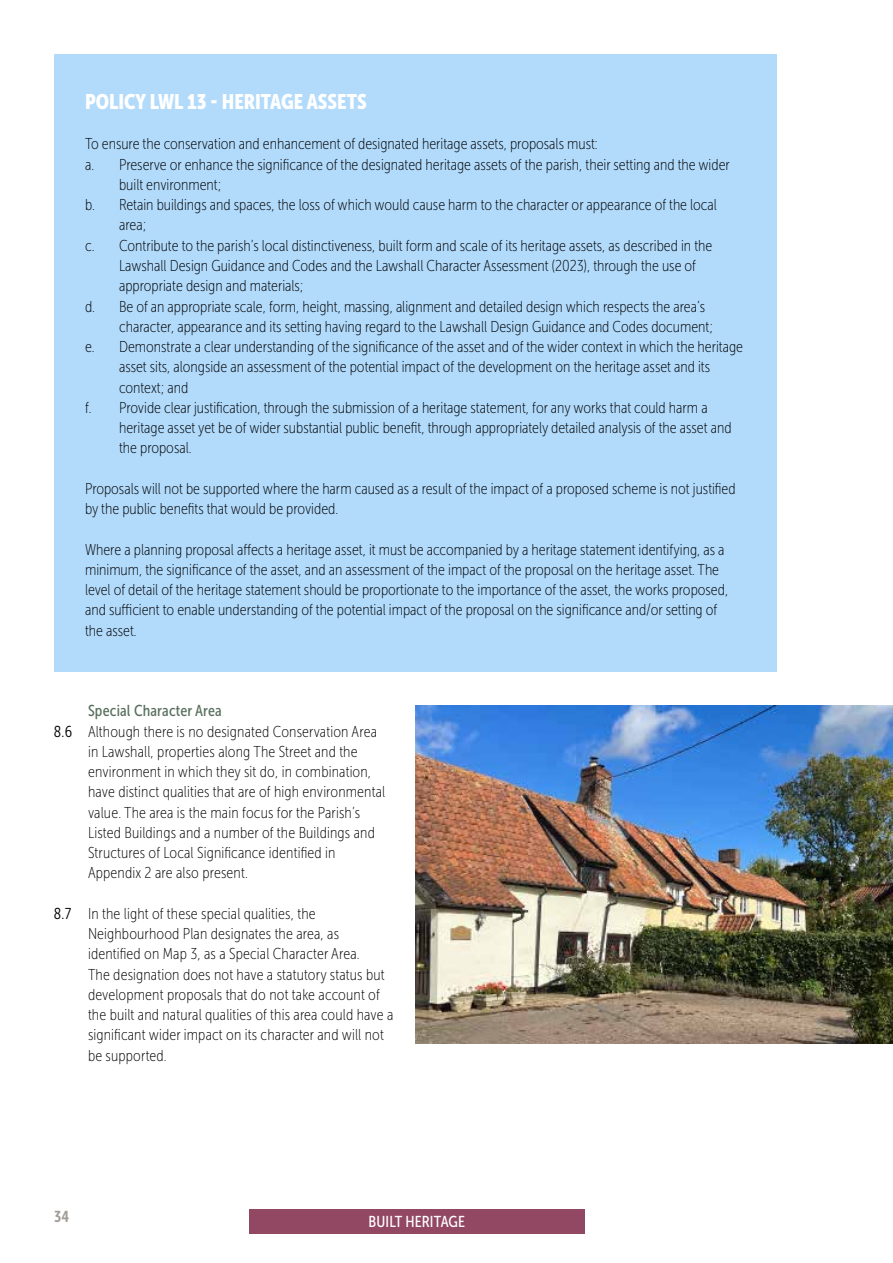
<style>
.page{position:relative;width:893px;height:1263px;background:#fff}
.page>*{position:absolute;margin:0;border:0;box-sizing:border-box;transform-origin:0 0}
.t1{font:21px "Museo Sans Cond 900";color:#fff}
.t2{font:15.75px/20.2px "Museo Sans Cond 100";color:#000}
.t3{font:15.75px "Museo Sans Cond 500";letter-spacing:.01em;color:#fff}
.t4{font:15.75px "Museo Sans Cond 500";letter-spacing:.01em;color:#59705e}
.t5{font:15.75px "Museo Sans Cond 700";color:#a19c96}
.s1{font-family:"Museo Sans Cond 300"}
</style>
<div class="page">
<div style="left:54px;top:54px;width:723px;height:618px;background:#b1dafb"></div>
<div style="left:249px;top:1209px;width:336px;height:25px;background:#924763"></div>
<img style="left:415px;top:706px;width:478px;height:338px">
<h1 class="t1" style="left:85px;top:90px;width:283px">POLICY LWL 13 - HERITAGE ASSETS</h1>
<p class="t2" style="left:85px;top:134px;width:514px">To ensure the conservation and enhancement of designated heritage assets, proposals must:</p>
<p class="t2" style="left:85px;top:154px;width:646px">a. Preserve or enhance the significance of the designated heritage assets of the parish, their setting and the wider</p>
<p class="t2" style="left:119px;top:175px;width:104px">built environment;</p>
<p class="t2" style="left:85px;top:195px;width:633px">b. Retain buildings and spaces, the loss of which would cause harm to the character or appearance of the local</p>
<p class="t2" style="left:119px;top:215px;width:29px">area;</p>
<p class="t2" style="left:85px;top:235px;width:629px">c. Contribute to the parish’s local distinctiveness, built form and scale of its heritage assets, as described in the</p>
<p class="t2" style="left:119px;top:256px;width:579px">Lawshall Design Guidance and Codes and the Lawshall Character Assessment (2023), through the use of</p>
<p class="t2" style="left:119px;top:276px;width:186px">appropriate design and materials;</p>
<p class="t2" style="left:85px;top:296px;width:622px">d. Be of an appropriate scale, form, height, massing, alignment and detailed design which respects the area’s</p>
<p class="t2" style="left:119px;top:316px;width:595px">character, appearance and its setting having regard to the Lawshall Design Guidance and Codes document;</p>
<p class="t2" style="left:85px;top:337px;width:659px">e. Demonstrate a clear understanding of the significance of the asset and of the wider context in which the heritage</p>
<p class="t2" style="left:119px;top:357px;width:593px">asset sits, alongside an assessment of the potential impact of the development on the heritage asset and its</p>
<p class="t2" style="left:119px;top:377px;width:71px">context; and</p>
<p class="t2" style="left:85px;top:397px;width:624px">f. Provide clear justification, through the submission of a heritage statement, for any works that could harm a</p>
<p class="t2" style="left:119px;top:418px;width:614px">heritage asset yet be of wider substantial public benefit, through appropriately detailed analysis of the asset and</p>
<p class="t2" style="left:119px;top:438px;width:74px">the proposal.</p>
<p class="t2" style="left:85px;top:478px;width:652px">Proposals will not be supported where the harm caused as a result of the impact of a proposed scheme is not justified by the public benefits that would be provided.</p>
<p class="t2" style="left:85px;top:539px;width:645px">Where a planning proposal affects a heritage asset, it must be accompanied by a heritage statement identifying, as a minimum, the significance of the asset, and an assessment of the impact of the proposal on the heritage asset. The level of detail of the heritage statement should be proportionate to the importance of the asset, the works proposed, and sufficient to enable understanding of the potential impact of the proposal on the significance and/or setting of the asset.</p>
<p class="t4" style="left:88px;top:702px;width:135px">Special Character Area</p>
<p class="t2" style="left:88px;top:721px;width:299px;text-indent:-34px"><span class="s1">8.6</span> Although there is no designated Conservation Area in Lawshall, properties along The Street and the environment in which they sit do, in combination, have distinct qualities that are of high environmental value. The area is the main focus for the Parish’s Listed Buildings and a number of the Buildings and Structures of Local Significance identified in Appendix 2 are also present.</p>
<p class="t2" style="left:88px;top:903px;width:307px;text-indent:-34px"><span class="s1">8.7</span> In the light of these special qualities, the Neighbourhood Plan designates the area, as identified on Map 3, as a Special Character Area.<br>The designation does not have a statutory status but development proposals that do not take account of the built and natural qualities of this area could have a significant wider impact on its character and will not be supported.</p>
<p class="t5" style="left:54px;top:1207px;width:17px">34</p>
<p class="t3" style="left:349px;top:1209px;width:139px">gfxggfs asdffdghfhsfm,</p>
<p class="t3" style="left:368px;top:1212px;width:98px">BUILT HERITAGE</p>
</div>
